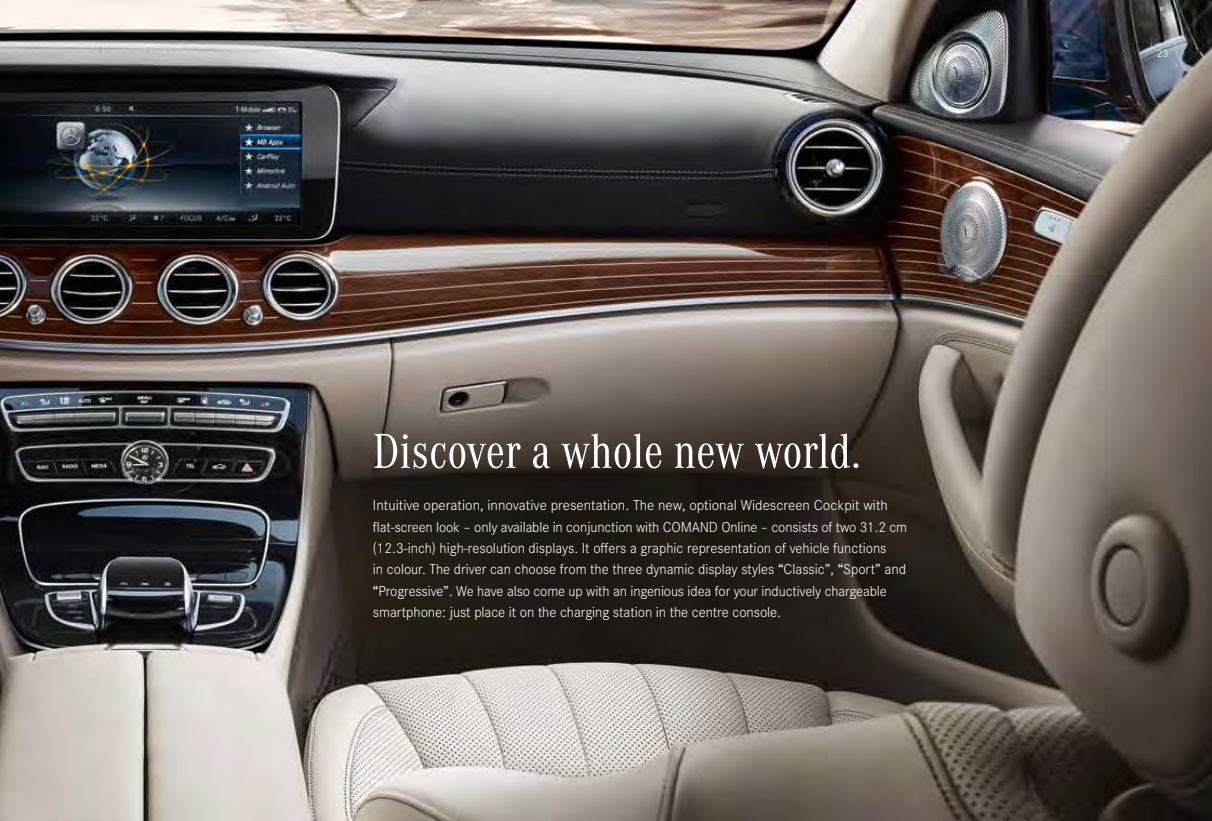
<style>
.page{position:relative;width:1212px;height:821px;background:#fff}
.page>*{position:absolute;margin:0;border:0;box-sizing:border-box;transform-origin:0 0}
.t1{font:51px "Corporate A Cond Pro";color:#fff}
.t2{font:300 15px/21.3px "Corporate S Pro";letter-spacing:-.005em;color:#fff}
.t3{font:300 11.25px "Corporate S Pro";color:#fff}
.s1{font-weight:600}
</style>
<div class="page">
<img style="left:0;top:0;width:1212px;height:821px">
<h1 class="t1" style="left:373px;top:416px;width:489px">Discover a whole new world.</h1>
<p class="t2" style="left:373px;top:494px;width:535px">Intuitive operation, innovative presentation. The new, optional Widescreen Cockpit with flat-screen look – only available in conjunction with COMAND Online – consists of two 31.2 cm (12.3-inch) high-resolution displays. It offers a graphic representation of vehicle functions<br>in colour. The driver can choose from the three dynamic display styles <span class="s1">“</span>Classic”, <span class="s1">“</span>Sport” and <span class="s1">“</span>Progressive”. We have also come up with an ingenious idea for your inductively chargeable smartphone: just place it on the charging station in the centre console.</p>
<p class="t3" style="left:1157px;top:45px;width:13px">23</p>
</div>
